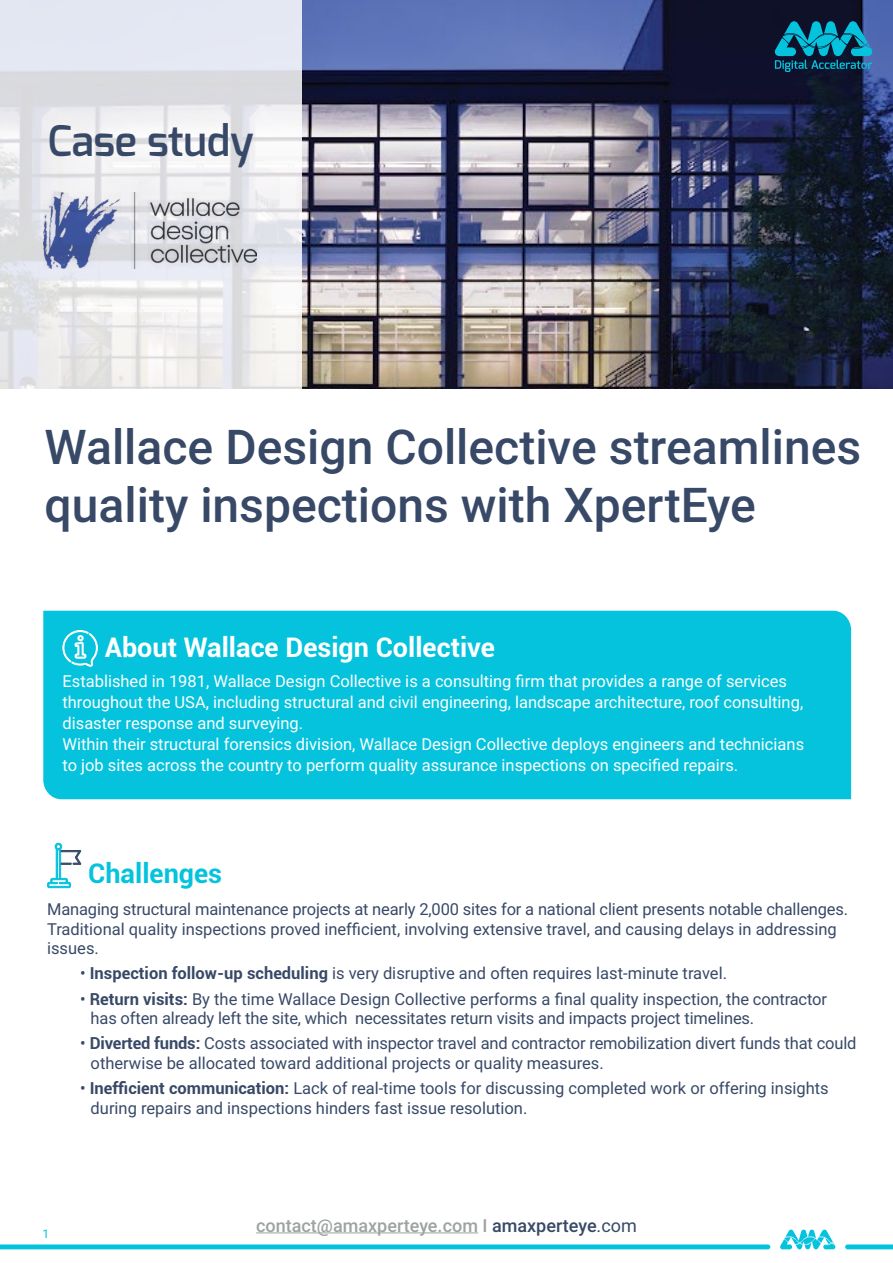
<style>
.page{position:relative;width:893px;height:1263px;background:#fff}
.page>*{position:absolute;margin:0;border:0;box-sizing:border-box;transform-origin:0 0}
.t1{font:500 48px/57.6px "Roboto";color:#384967}
.t2{font:600 42px "Exo";color:#384967}
.t3{font:700 27px "Roboto";color:#fff}
.t4{font:700 27px "Roboto";color:#05c3dd}
.t5{font:500 18px "Roboto";color:#9ea2a2}
.t6{font:16.5px/19.5px "Roboto";color:#384967}
.t7{font:16.5px/21px "Roboto";color:#fff}
.t8{font:12px "Roboto";color:#05c3dd}
.s1{font-weight:700}
.s2{color:#384967}
.s3{font-weight:400;color:#384967}
</style>
<div class="page">
<img style="left:302px;top:0;width:591px;height:389px">
<svg style="left:0;top:0;width:302px;height:389px"></svg>
<hr style="left:256px;top:1232px;width:222px;height:1px;background:#9ea2a2">
<svg style="left:0;top:1244px;width:770px;height:5px;background:#1dc8e0"></svg>
<svg style="left:845px;top:1244px;width:48px;height:5px"></svg>
<svg style="left:780px;top:1229px;width:55px;height:20px"></svg>
<svg style="left:775px;top:21px;width:97px;height:51px;background:#0e6682"></svg>
<div style="left:43px;top:611px;width:808px;height:188px;background:#05c3dd"></div>
<svg style="left:62px;top:630px;width:36px;height:37px"></svg>
<svg style="left:47px;top:842px;width:35px;height:46px"></svg>
<img style="left:44px;top:192px;width:80px;height:76px">
<img style="left:124px;top:192px;width:133px;height:76px">
<p class="t2" style="left:48px;top:114px;width:208px">Case study</p>
<p class="t1" style="left:45px;top:417px;width:818px">Wallace Design Collective streamlines quality inspections with XpertEye</p>
<p class="t3" style="left:105px;top:628px;width:392px">About Wallace Design Collective</p>
<p class="t7" style="left:63px;top:670px;width:743px">Established in 1981, Wallace Design Collective is a consulting firm that provides a range of services throughout the USA, including structural and civil engineering, landscape architecture, roof consulting, disaster response and surveying.<br>Within their structural forensics division, Wallace Design Collective deploys engineers and technicians to job sites across the country to perform quality assurance inspections on specified repairs.</p>
<p class="t4" style="left:88px;top:854px;width:135px">Challenges</p>
<p class="t6" style="left:47px;top:899px;width:803px">Managing structural maintenance projects at nearly 2,000 sites for a national client presents notable challenges.<br>Traditional quality inspections proved inefficient, involving extensive travel, and causing delays in addressing issues.</p>
<p class="t6" style="left:80px;top:963px;width:648px">• <span class="s1">Inspection follow-up scheduling</span> is very disruptive and often requires last-minute travel.</p>
<p class="t6" style="left:91px;top:988px;width:738px;text-indent:-10px">• <span class="s1">Return visits:</span> By the time Wallace Design Collective performs a final quality inspection, the contractor has often already left the site, which necessitates return visits and impacts project timelines.</p>
<p class="t6" style="left:91px;top:1033px;width:767px;text-indent:-10px">• <span class="s1">Diverted funds:</span> Costs associated with inspector travel and contractor remobilization divert funds that could otherwise be allocated toward additional projects or quality measures.</p>
<p class="t6" style="left:91px;top:1078px;width:740px;text-indent:-10px">• <span class="s1">Inefficient communication:</span> Lack of real-time tools for discussing completed work or offering insights during repairs and inspections hinders fast issue resolution.</p>
<p class="t8" style="left:43px;top:1225px;width:8px">1</p>
<p class="t5" style="left:256px;top:1212px;width:382px">contact@amaxperteye.com I <span class="s2">amaxperteye</span><span class="s3">.com</span></p>
</div>
